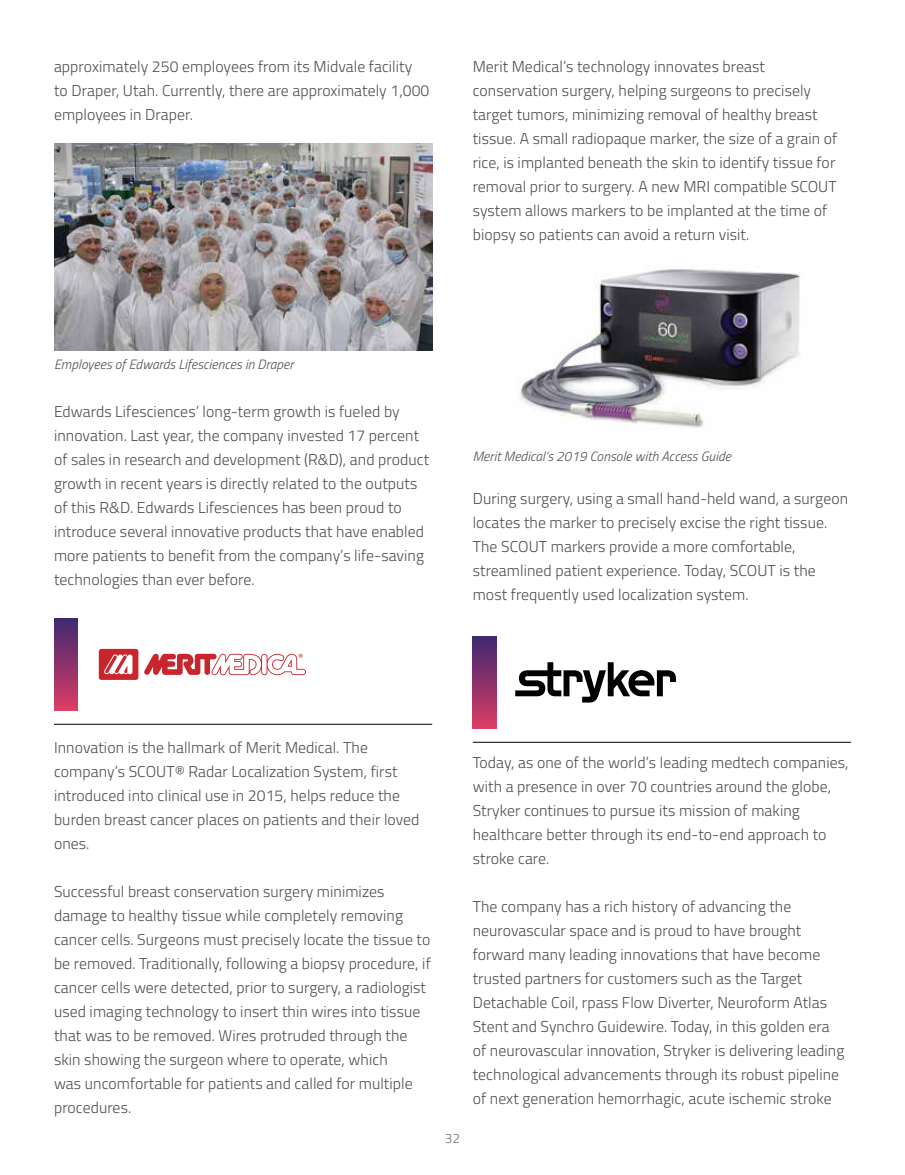
<style>
.page{position:relative;width:905px;height:1175px;background:#fff}
.page>*{position:absolute;margin:0;border:0;box-sizing:border-box;transform-origin:0 0}
.t1{font:300 15.75px/24px "Titillium Web";letter-spacing:.005em;color:#4d4d4f}
.t2{font:italic 300 13.5px "Titillium Web";letter-spacing:.005em;color:#4d4d4f}
.t3{font:300 13.5px "Titillium Web";color:#6d6e71}
</style>
<div class="page">
<img style="left:520px;top:269px;width:282px;height:159px">
<svg style="left:515px;top:662px;width:161px;height:40px"></svg>
<div style="left:472px;top:636px;width:24px;height:92px;background:linear-gradient(to bottom,#3e2871,#da3d65)"></div>
<hr style="left:472px;top:742px;width:378px;height:1px;background:#000">
<img style="left:54px;top:144px;width:378px;height:207px">
<svg style="left:99px;top:649px;width:39px;height:31px"></svg>
<svg style="left:144px;top:653px;width:162px;height:23px"></svg>
<div style="left:54px;top:618px;width:24px;height:92px;background:linear-gradient(to bottom,#3e2871,#da3d65)"></div>
<hr style="left:54px;top:724px;width:378px;height:1px;background:#000">
<p class="t1" style="left:54px;top:54px;width:377px">approximately 250 employees from its Midvale facility to Draper, Utah. Currently, there are approximately 1,000 employees in Draper.</p>
<p class="t1" style="left:472px;top:54px;width:366px">Merit Medical’s technology innovates breast conservation surgery, helping surgeons to precisely target tumors, minimizing removal of healthy breast tissue. A small radiopaque marker, the size of a grain of rice, is implanted beneath the skin to identify tissue for removal prior to surgery. A new MRI compatible SCOUT system allows markers to be implanted at the time of biopsy so patients can avoid a return visit.</p>
<p class="t2" style="left:54px;top:354px;width:241px">Employees of Edwards Lifesciences in Draper</p>
<p class="t1" style="left:54px;top:399px;width:376px">Edwards Lifesciences’ long-term growth is fueled by innovation. Last year, the company invested 17 percent of sales in research and development (R&amp;D), and product growth in recent years is directly related to the outputs of this R&amp;D. Edwards Lifesciences has been proud to introduce several innovative products that have enabled more patients to benefit from the company’s life-saving technologies than ever before.</p>
<p class="t2" style="left:472px;top:447px;width:260px">Merit Medical’s 2019 Console with Access Guide</p>
<p class="t1" style="left:472px;top:486px;width:377px">During surgery, using a small hand-held wand, a surgeon locates the marker to precisely excise the right tissue.<br>The SCOUT markers provide a more comfortable, streamlined patient experience. Today, SCOUT is the most frequently used localization system.</p>
<p class="t1" style="left:54px;top:735px;width:367px">Innovation is the hallmark of Merit Medical. The company’s SCOUT® Radar Localization System, first introduced into clinical use in 2015, helps reduce the burden breast cancer places on patients and their loved ones.</p>
<p class="t1" style="left:54px;top:879px;width:378px">Successful breast conservation surgery minimizes damage to healthy tissue while completely removing cancer cells. Surgeons must precisely locate the tissue to be removed. Traditionally, following a biopsy procedure, if cancer cells were detected, prior to surgery, a radiologist used imaging technology to insert thin wires into tissue that was to be removed. Wires protruded through the skin showing the surgeon where to operate, which<br>was uncomfortable for patients and called for multiple procedures.</p>
<p class="t3" style="left:445px;top:1128px;width:17px">32</p>
<p class="t1" style="left:472px;top:750px;width:377px">Today, as one of the world’s leading medtech companies, with a presence in over 70 countries around the globe, Stryker continues to pursue its mission of making healthcare better through its end-to-end approach to stroke care.</p>
<p class="t1" style="left:472px;top:894px;width:373px">The company has a rich history of advancing the neurovascular space and is proud to have brought forward many leading innovations that have become trusted partners for customers such as the Target Detachable Coil, rpass Flow Diverter, Neuroform Atlas Stent and Synchro Guidewire. Today, in this golden era of neurovascular innovation, Stryker is delivering leading technological advancements through its robust pipeline of next generation hemorrhagic, acute ischemic stroke</p>
</div>
